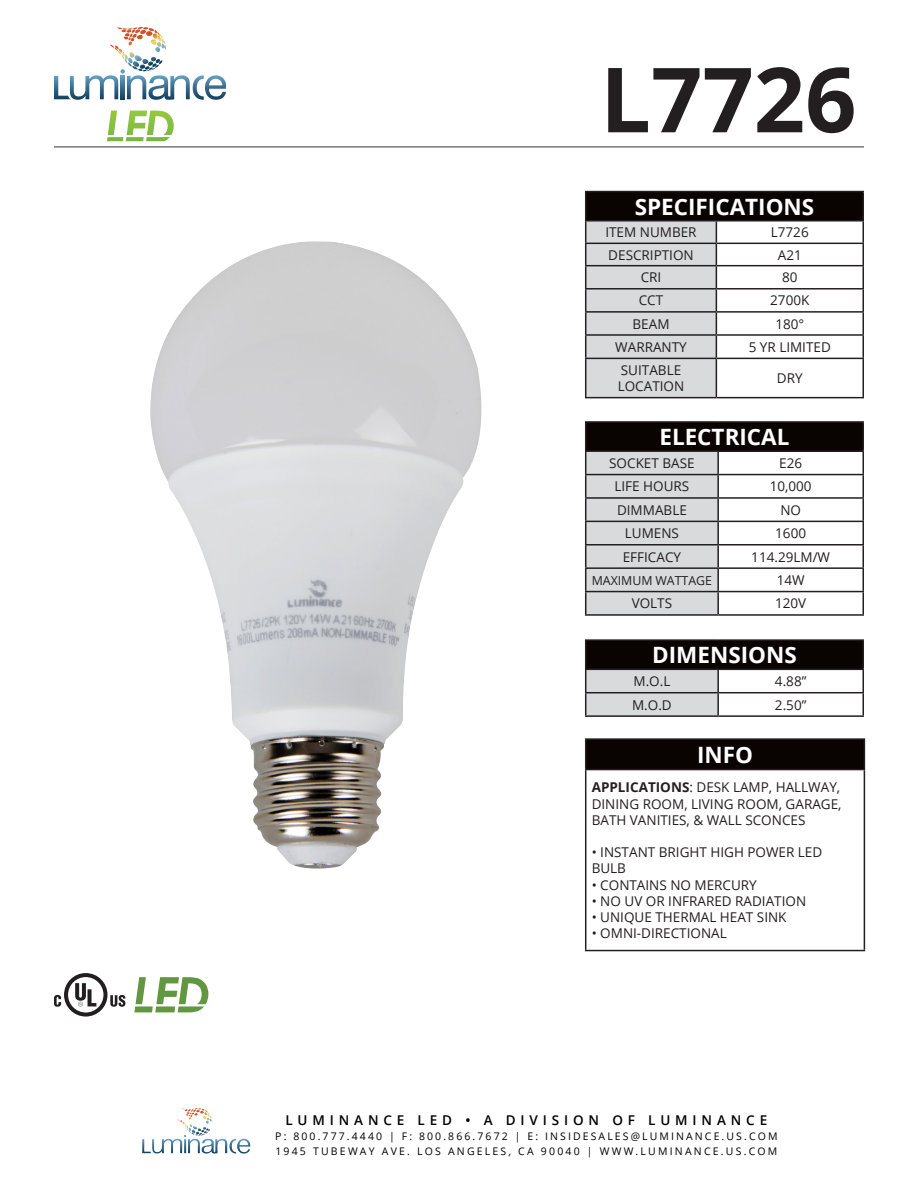
<style>
.page{position:relative;width:918px;height:1188px;background:#fff}
.page>*{position:absolute;margin:0;border:0;box-sizing:border-box;transform-origin:0 0}
.t1{font:700 90px "Open Sans";color:#231f20}
.t2{font:700 22.5px "Open Sans";color:#fff}
.t3{font:13.5px/16.2px "Open Sans";color:#231f20;text-align:justify}
.t4{font:600 13.5px "Open Sans";letter-spacing:.36em;color:#000}
.t5{font:12.3px "Open Sans";color:#231f20}
.t6{font:10.5px/15px "Open Sans";letter-spacing:.21em;color:#000}
.s1{font-weight:700}
</style>
<div class="page">
<img style="left:182px;top:1108px;width:29px;height:9px">
<hr style="left:54px;top:146px;width:810px;height:2px;background:#76787b">
<svg style="left:54px;top:27px;width:172px;height:73px"></svg>
<svg style="left:107px;top:111px;width:67px;height:30px"></svg>
<div style="left:586px;top:739px;width:278px;height:31px;background:#090302"></div>
<hr style="left:585px;top:738px;width:280px;height:2px;background:#231f20">
<svg style="left:585px;top:740px;width:1px;height:29px"></svg>
<svg style="left:864px;top:740px;width:1px;height:29px"></svg>
<hr style="left:585px;top:769px;width:280px;height:1px;background:#231f20">
<hr style="left:585px;top:770px;width:1px;height:180px;background:#231f20">
<hr style="left:864px;top:770px;width:1px;height:180px;background:#231f20">
<hr style="left:585px;top:950px;width:280px;height:1px;background:#231f20">
<div style="left:586px;top:422px;width:277px;height:29px;background:#090302"></div>
<hr style="left:585px;top:421px;width:133px;height:2px;background:#231f20">
<hr style="left:718px;top:421px;width:146px;height:2px;background:#231f20">
<hr style="left:862px;top:423px;width:2px;height:27px;background:#231f20">
<hr style="left:718px;top:450px;width:146px;height:2px;background:#231f20">
<hr style="left:717px;top:452px;width:2px;height:22px;background:#231f20">
<hr style="left:862px;top:452px;width:2px;height:22px;background:#231f20">
<hr style="left:718px;top:474px;width:146px;height:1px;background:#231f20">
<hr style="left:717px;top:475px;width:2px;height:22px;background:#231f20">
<hr style="left:862px;top:475px;width:2px;height:22px;background:#231f20">
<hr style="left:718px;top:497px;width:146px;height:2px;background:#231f20">
<hr style="left:717px;top:499px;width:2px;height:22px;background:#231f20">
<hr style="left:862px;top:499px;width:2px;height:22px;background:#231f20">
<hr style="left:718px;top:521px;width:146px;height:1px;background:#231f20">
<hr style="left:717px;top:522px;width:2px;height:22px;background:#231f20">
<hr style="left:862px;top:522px;width:2px;height:22px;background:#231f20">
<hr style="left:718px;top:544px;width:146px;height:2px;background:#231f20">
<hr style="left:717px;top:546px;width:2px;height:21px;background:#231f20">
<hr style="left:862px;top:546px;width:2px;height:21px;background:#231f20">
<hr style="left:718px;top:567px;width:146px;height:2px;background:#231f20">
<hr style="left:717px;top:569px;width:2px;height:22px;background:#231f20">
<hr style="left:862px;top:569px;width:2px;height:22px;background:#231f20">
<svg style="left:585px;top:423px;width:133px;height:191px;background:#afaeb0"></svg>
<hr style="left:718px;top:591px;width:146px;height:1px;background:#231f20">
<hr style="left:717px;top:592px;width:2px;height:22px;background:#231f20">
<hr style="left:862px;top:592px;width:2px;height:22px;background:#231f20">
<hr style="left:585px;top:614px;width:133px;height:2px;background:#231f20">
<hr style="left:718px;top:614px;width:146px;height:2px;background:#231f20">
<div style="left:586px;top:192px;width:277px;height:29px;background:#090302"></div>
<hr style="left:585px;top:191px;width:131px;height:1px;background:#231f20">
<hr style="left:716px;top:191px;width:148px;height:1px;background:#231f20">
<hr style="left:862px;top:192px;width:2px;height:28px;background:#231f20">
<hr style="left:716px;top:220px;width:148px;height:2px;background:#231f20">
<hr style="left:862px;top:222px;width:2px;height:21px;background:#231f20">
<hr style="left:716px;top:243px;width:148px;height:1px;background:#231f20">
<hr style="left:862px;top:244px;width:2px;height:21px;background:#231f20">
<hr style="left:716px;top:265px;width:148px;height:1px;background:#231f20">
<hr style="left:862px;top:266px;width:2px;height:22px;background:#231f20">
<hr style="left:716px;top:288px;width:148px;height:2px;background:#231f20">
<hr style="left:862px;top:290px;width:2px;height:21px;background:#231f20">
<hr style="left:716px;top:311px;width:148px;height:2px;background:#231f20">
<hr style="left:862px;top:313px;width:2px;height:21px;background:#231f20">
<hr style="left:716px;top:334px;width:148px;height:2px;background:#231f20">
<svg style="left:585px;top:192px;width:132px;height:205px;background:#aeaeaf"></svg>
<hr style="left:862px;top:336px;width:2px;height:22px;background:#231f20">
<hr style="left:585px;top:358px;width:131px;height:1px;background:#231f20">
<hr style="left:585px;top:359px;width:1px;height:38px;background:#231f20">
<hr style="left:716px;top:358px;width:148px;height:1px;background:#231f20">
<hr style="left:716px;top:359px;width:1px;height:38px;background:#231f20">
<hr style="left:862px;top:359px;width:2px;height:38px;background:#231f20">
<hr style="left:585px;top:397px;width:131px;height:1px;background:#231f20">
<hr style="left:716px;top:397px;width:148px;height:1px;background:#231f20">
<img style="left:150px;top:241px;width:332px;height:628px">
<div style="left:586px;top:640px;width:277px;height:29px;background:#090302"></div>
<hr style="left:585px;top:639px;width:133px;height:2px;background:#231f20">
<hr style="left:718px;top:639px;width:146px;height:2px;background:#231f20">
<hr style="left:862px;top:641px;width:2px;height:28px;background:#231f20">
<hr style="left:718px;top:669px;width:146px;height:1px;background:#231f20">
<hr style="left:717px;top:670px;width:2px;height:22px;background:#231f20">
<hr style="left:862px;top:670px;width:2px;height:22px;background:#231f20">
<svg style="left:585px;top:641px;width:133px;height:74px"></svg>
<hr style="left:718px;top:692px;width:146px;height:1px;background:#231f20">
<hr style="left:717px;top:693px;width:2px;height:22px;background:#231f20">
<hr style="left:862px;top:693px;width:2px;height:22px;background:#231f20">
<hr style="left:585px;top:715px;width:133px;height:2px;background:#231f20">
<hr style="left:718px;top:715px;width:146px;height:2px;background:#231f20">
<svg style="left:110px;top:995px;width:16px;height:12px"></svg>
<svg style="left:64px;top:973px;width:44px;height:44px"></svg>
<div style="left:68px;top:977px;width:35px;height:36px;background:#fff;border-radius:50%"></div>
<svg style="left:75px;top:983px;width:21px;height:24px"></svg>
<svg style="left:54px;top:995px;width:7px;height:12px"></svg>
<svg style="left:134px;top:977px;width:74px;height:35px"></svg>
<p class="t1" style="left:600px;top:36px;width:258px">L7726</p>
<p class="t2" style="left:635px;top:191px;width:181px">SPECIFICATIONS</p>
<p class="t3" style="left:605px;top:224px;width:93px">ITEM NUMBER</p>
<p class="t3" style="left:771px;top:224px;width:39px">L7726</p>
<p class="t3" style="left:608px;top:246px;width:87px">DESCRIPTION</p>
<p class="t3" style="left:778px;top:246px;width:25px">A21</p>
<p class="t3" style="left:641px;top:269px;width:22px">CRI</p>
<p class="t3" style="left:782px;top:269px;width:17px">80</p>
<p class="t3" style="left:639px;top:292px;width:26px">CCT</p>
<p class="t3" style="left:770px;top:292px;width:41px">2700K</p>
<p class="t3" style="left:633px;top:315px;width:38px">BEAM</p>
<p class="t3" style="left:775px;top:315px;width:30px">180°</p>
<p class="t3" style="left:615px;top:338px;width:73px">WARRANTY</p>
<p class="t3" style="left:749px;top:338px;width:84px">5 YR LIMITED</p>
<p class="t3" style="left:621px;top:362px;width:62px">SUITABLE</p>
<p class="t3" style="left:618px;top:378px;width:68px">LOCATION</p>
<p class="t3" style="left:777px;top:370px;width:27px">DRY</p>
<p class="t2" style="left:659px;top:421px;width:132px">ELECTRICAL</p>
<p class="t3" style="left:609px;top:455px;width:87px">SOCKET BASE</p>
<p class="t3" style="left:779px;top:455px;width:24px">E26</p>
<p class="t3" style="left:615px;top:478px;width:76px">LIFE HOURS</p>
<p class="t3" style="left:770px;top:478px;width:43px">10,000</p>
<p class="t3" style="left:617px;top:501px;width:71px">DIMMABLE</p>
<p class="t3" style="left:780px;top:501px;width:22px">NO</p>
<p class="t3" style="left:625px;top:525px;width:56px">LUMENS</p>
<p class="t3" style="left:775px;top:525px;width:32px">1600</p>
<p class="t3" style="left:623px;top:548px;width:60px">EFFICACY</p>
<p class="t3" style="left:751px;top:548px;width:80px">114.29LM/W</p>
<p class="t5" style="left:592px;top:572px;width:122px">MAXIMUM WATTAGE</p>
<p class="t3" style="left:777px;top:572px;width:29px">14W</p>
<p class="t3" style="left:632px;top:595px;width:42px">VOLTS</p>
<p class="t3" style="left:775px;top:595px;width:33px">120V</p>
<p class="t2" style="left:652px;top:639px;width:146px">DIMENSIONS</p>
<p class="t3" style="left:633px;top:673px;width:38px">M.O.L</p>
<p class="t3" style="left:775px;top:673px;width:33px">4.88”</p>
<p class="t3" style="left:632px;top:696px;width:41px">M.O.D</p>
<p class="t3" style="left:775px;top:696px;width:33px">2.50”</p>
<p class="t2" style="left:697px;top:739px;width:58px">INFO</p>
<p class="t3" style="left:592px;top:779px;width:251px"><span class="s1">APPLICATIONS</span>: DESK LAMP, HALLWAY, DINING ROOM, LIVING ROOM, GARAGE, BATH VANITIES, &amp; WALL SCONCES</p>
<p class="t3" style="left:592px;top:844px;width:232px">• INSTANT BRIGHT HIGH POWER LED<br>BULB</p>
<p class="t3" style="left:592px;top:876px;width:167px">• CONTAINS NO MERCURY</p>
<p class="t3" style="left:592px;top:892px;width:216px">• NO UV OR INFRARED RADIATION</p>
<p class="t3" style="left:592px;top:909px;width:196px">• UNIQUE THERMAL HEAT SINK</p>
<p class="t3" style="left:592px;top:925px;width:137px">• OMNI-DIRECTIONAL</p>
<p class="t4" style="left:285px;top:1111px;width:483px">LUMINANCE LED • A DIVISION OF LUMINANCE</p>
<p class="t6" style="left:275px;top:1128px;width:504px">P: 800.777.4440 | F: 800.866.7672 | E: INSIDESALES@LUMINANCE.US.COM<br>1945 TUBEWAY AVE. LOS ANGELES, CA 90040 | WWW.LUMINANCE.US.COM</p>
</div>
